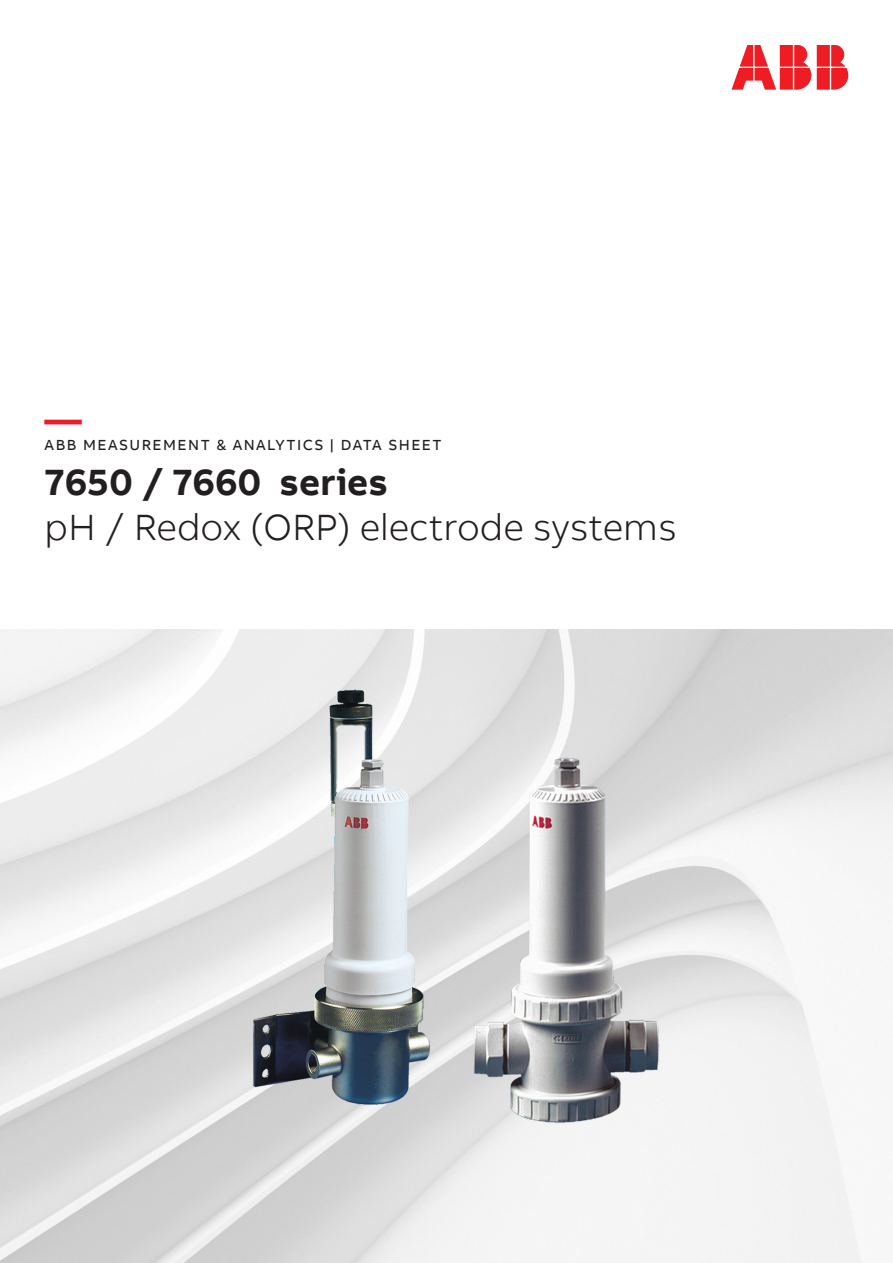
<style>
.page{position:relative;width:893px;height:1263px;background:#fff}
.page>*{position:absolute;margin:0;border:0;box-sizing:border-box;transform-origin:0 0}
.t1{font:300 37.5px "AB Bvoice";color:#231f20}
.t2{font:700 37.5px "AB Bvoice";color:#231f20}
.t3{font:700 37.5px "AB Bvoice";color:#ee1c28}
.t4{font:15px "AB Bvoice";letter-spacing:.1em;color:#231f20}
</style>
<div class="page">
<svg style="left:731px;top:45px;width:117px;height:45px"></svg>
<img style="left:0;top:629px;width:893px;height:634px">
<h1 class="t3" style="left:45px;top:395px;width:39px">—</h1>
<p class="t4" style="left:45px;top:435px;width:398px">ABB MEASUREMENT &amp; ANALYTICS | DATA SHEET</p>
<h1 class="t2" style="left:45px;top:458px;width:345px">7650 / 7660 series</h1>
<h1 class="t1" style="left:45px;top:505px;width:634px">pH / Redox (ORP) electrode systems</h1>
</div>
